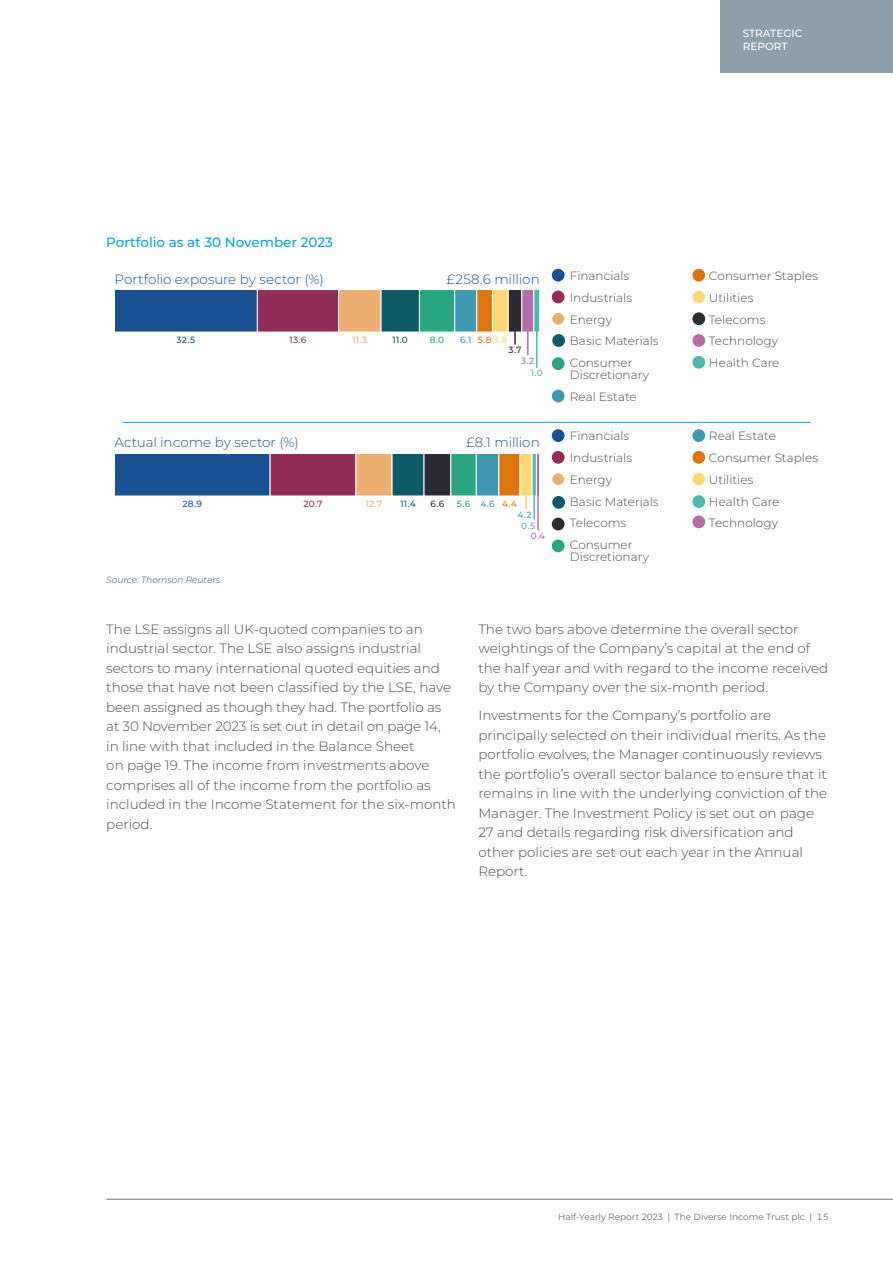
<style>
.page{position:relative;width:893px;height:1263px;background:#fff}
.page>*{position:absolute;margin:0;border:0;box-sizing:border-box;transform-origin:0 0}
.t1{font:300 13.5px/19.5px "Montserrat";color:#4a4a49}
.t2{font:300 13.5px "Montserrat";color:#185092}
.t3{font:500 13.5px "Montserrat";color:#03a3de}
.t4{font:300 12px/21.8px "Montserrat";color:#4a4a49}
.t5{font:500 10.5px/12.6px "Montserrat";color:#fff}
.t6{font:9px "Montserrat";color:#6a6a69}
.t7{font:italic 300 9px "Montserrat";color:#185092}
.t8{font:500 9px "Montserrat";color:#3f98af}
.t9{font:500 9px "Montserrat";color:#185092}
.t10{font:500 9px "Montserrat";color:#912d56}
.t11{font:500 9px "Montserrat";color:#0d5a66}
.t12{font:500 9px "Montserrat";color:#edae71}
.t13{font:500 9px "Montserrat";color:#2aa581}
.t14{font:500 9px "Montserrat";color:#2c2b31}
.t15{font:500 9px "Montserrat";color:#de760f}
.t16{font:500 9px "Montserrat";color:#b56ca9}
.t17{font:500 9px "Montserrat";color:#50b9aa}
.s1{color:#ffd776}
.s2{color:#de760f}
</style>
<div class="page">
<svg style="left:122px;top:268px;width:689px;height:285px"></svg>
<div style="left:552px;top:269px;width:12px;height:13px;background:#185092;border-radius:50%"></div>
<div style="left:552px;top:291px;width:12px;height:12px;background:#912d56;border-radius:50%"></div>
<div style="left:552px;top:312px;width:12px;height:13px;background:#edae71;border-radius:50%"></div>
<div style="left:552px;top:312px;width:13px;height:13px;border:1px solid #fff;border-radius:50%"></div>
<div style="left:552px;top:334px;width:13px;height:13px;background:#0d5a66;border-radius:50%"></div>
<div style="left:552px;top:357px;width:12px;height:13px;background:#2aa581;border-radius:50%"></div>
<div style="left:552px;top:390px;width:12px;height:12px;background:#3f98af;border-radius:50%"></div>
<div style="left:692px;top:269px;width:13px;height:13px;background:#de760f;border-radius:50%"></div>
<div style="left:692px;top:291px;width:13px;height:12px;background:#ffd776;border-radius:50%"></div>
<div style="left:692px;top:312px;width:13px;height:13px;background:#2c2b31;border-radius:50%"></div>
<div style="left:692px;top:334px;width:13px;height:13px;background:#b56ca9;border-radius:50%"></div>
<div style="left:692px;top:356px;width:13px;height:13px;background:#50b9aa;border-radius:50%"></div>
<hr style="left:123px;top:422px;width:687px;height:1px;background:#03a3de">
<div style="left:552px;top:429px;width:12px;height:13px;background:#185092;border-radius:50%"></div>
<div style="left:552px;top:451px;width:12px;height:13px;background:#912d56;border-radius:50%"></div>
<div style="left:552px;top:473px;width:12px;height:12px;background:#edae71;border-radius:50%"></div>
<div style="left:552px;top:472px;width:13px;height:14px;border:1px solid #fff;border-radius:50%"></div>
<div style="left:552px;top:496px;width:13px;height:13px;background:#0d5a66;border-radius:50%"></div>
<div style="left:552px;top:518px;width:12px;height:12px;background:#2c2b31;border-radius:50%"></div>
<div style="left:552px;top:539px;width:12px;height:13px;background:#2aa581;border-radius:50%"></div>
<div style="left:692px;top:429px;width:13px;height:13px;background:#3f98af;border-radius:50%"></div>
<div style="left:692px;top:451px;width:13px;height:13px;background:#de760f;border-radius:50%"></div>
<div style="left:692px;top:473px;width:13px;height:12px;background:#ffd776;border-radius:50%"></div>
<div style="left:692px;top:515px;width:13px;height:13px;background:#b56ca9;border-radius:50%"></div>
<div style="left:692px;top:495px;width:13px;height:13px;background:#50b9aa;border-radius:50%"></div>
<div style="left:114px;top:289px;width:144px;height:43px;background:#185092;border:1px solid #fff"></div>
<div style="left:257px;top:289px;width:82px;height:43px;background:#912d56;border:1px solid #fff"></div>
<div style="left:338px;top:289px;width:43px;height:43px;background:#edae71;border:1px solid #fff"></div>
<div style="left:381px;top:289px;width:39px;height:43px;background:#0d5a66"></div>
<div style="left:419px;top:289px;width:36px;height:43px;background:#2aa581;border:1px solid #fff"></div>
<div style="left:454px;top:289px;width:23px;height:43px;background:#3f98af;border:1px solid #fff"></div>
<div style="left:477px;top:289px;width:16px;height:43px;background:#de760f"></div>
<div style="left:492px;top:289px;width:16px;height:43px;background:#ffd776;border:1px solid #fff"></div>
<div style="left:508px;top:289px;width:14px;height:43px;background:#2c2b31;border:1px solid #fff"></div>
<div style="left:522px;top:289px;width:12px;height:43px;background:#b56ca9;border:1px solid #fff"></div>
<svg style="left:534px;top:289px;width:6px;height:43px"></svg>
<div style="left:114px;top:453px;width:156px;height:43px;background:#185092;border:1px solid #fff"></div>
<div style="left:270px;top:453px;width:86px;height:43px;background:#912d56;border:1px solid #fff"></div>
<div style="left:356px;top:453px;width:36px;height:43px;background:#edae71;border:1px solid #fff"></div>
<div style="left:392px;top:453px;width:32px;height:43px;background:#0d5a66"></div>
<div style="left:424px;top:453px;width:27px;height:43px;background:#2c2b31;border:1px solid #fff"></div>
<div style="left:451px;top:453px;width:25px;height:43px;background:#2aa581"></div>
<div style="left:476px;top:453px;width:23px;height:43px;background:#3f98af;border:1px solid #fff"></div>
<div style="left:499px;top:453px;width:21px;height:43px;background:#de760f"></div>
<div style="left:520px;top:453px;width:12px;height:43px;background:#ffd776;border:1px solid #fff"></div>
<svg style="left:532px;top:453px;width:4px;height:43px"></svg>
<svg style="left:536px;top:453px;width:4px;height:43px"></svg>
<hr style="left:527px;top:317px;width:2px;height:38px;background:#b56ca9">
<hr style="left:514px;top:317px;width:2px;height:27px;background:#2c2b31">
<hr style="left:536px;top:317px;width:1px;height:50px;background:#50b9aa">
<hr style="left:525px;top:482px;width:2px;height:27px;background:#ffd776">
<hr style="left:533px;top:479px;width:2px;height:40px;background:#50b9aa">
<hr style="left:537px;top:489px;width:2px;height:41px;background:#b56ca9">
<div style="left:720px;top:0;width:173px;height:73px;background:#8ba0a9"></div>
<hr style="left:107px;top:1199px;width:786px;height:1px;background:#757474">
<p class="t5" style="left:743px;top:27px;width:61px">STRATEGIC<br>REPORT</p>
<p class="t3" style="left:106px;top:233px;width:228px">Portfolio as at 30 November 2023</p>
<p class="t2" style="left:114px;top:270px;width:211px">Portfolio exposure by sector (%)</p>
<p class="t2" style="left:446px;top:270px;width:95px">£258.6 million</p>
<p class="t12" style="left:352px;top:333px;width:16px">11.3</p>
<p class="t15" style="left:478px;top:333px;width:31px">5.8 <span class="s1">3.8</span></p>
<p class="t9" style="left:177px;top:333px;width:20px">32.5</p>
<p class="t10" style="left:290px;top:333px;width:18px">13.6</p>
<p class="t11" style="left:393px;top:333px;width:17px">11.0</p>
<p class="t13" style="left:430px;top:333px;width:16px">8.0</p>
<p class="t8" style="left:460px;top:333px;width:13px">6.1</p>
<p class="t14" style="left:509px;top:344px;width:14px">3.7</p>
<p class="t16" style="left:521px;top:354px;width:15px">3.2</p>
<p class="t17" style="left:531px;top:367px;width:13px">1.0</p>
<p class="t2" style="left:114px;top:433px;width:186px">Actual income by sector (%)</p>
<p class="t2" style="left:466px;top:433px;width:75px">£8.1 million</p>
<p class="t9" style="left:183px;top:497px;width:21px">28.9</p>
<p class="t10" style="left:304px;top:497px;width:20px">20.7</p>
<p class="t8" style="left:480px;top:497px;width:38px">4.6 <span class="s2">4.4</span></p>
<p class="t12" style="left:366px;top:497px;width:18px">12.7</p>
<p class="t11" style="left:400px;top:497px;width:17px">11.4</p>
<p class="t13" style="left:457px;top:497px;width:15px">5.6</p>
<p class="t14" style="left:431px;top:497px;width:15px">6.6</p>
<p class="t7" style="left:106px;top:573px;width:117px">Source: Thomson Reuters.</p>
<p class="t8" style="left:517px;top:509px;width:16px">4.2</p>
<p class="t16" style="left:531px;top:530px;width:16px">0.4</p>
<p class="t17" style="left:521px;top:519px;width:15px">0.5</p>
<p class="t4" style="left:570px;top:265px;width:90px">Financials<br>Industrials<br>Energy<br>Basic Materials<br>Consumer</p>
<p class="t4" style="left:570px;top:363px;width:81px">Discretionary<br>Real Estate</p>
<p class="t4" style="left:570px;top:425px;width:90px">Financials<br>Industrials<br>Energy<br>Basic Materials<br>Telecoms<br>Consumer</p>
<p class="t4" style="left:570px;top:546px;width:81px">Discretionary</p>
<p class="t4" style="left:709px;top:265px;width:111px">Consumer Staples<br>Utilities<br>Telecoms<br>Technology<br>Health Care</p>
<p class="t4" style="left:709px;top:425px;width:111px">Real Estate<br>Consumer Staples<br>Utilities<br>Health Care<br>Technology</p>
<p class="t1" style="left:106px;top:619px;width:351px">The LSE assigns all UK-quoted companies to an industrial sector. The LSE also assigns industrial sectors to many international quoted equities and those that have not been classified by the LSE, have been assigned as though they had. The portfolio as at 30 November 2023 is set out in detail on page 14, in line with that included in the Balance Sheet<br>on page 19. The income from investments above comprises all of the income from the portfolio as included in the Income Statement for the six-month period.</p>
<p class="t1" style="left:478px;top:619px;width:351px">The two bars above determine the overall sector weightings of the Company’s capital at the end of the half year and with regard to the income received by the Company over the six-month period.</p>
<p class="t1" style="left:478px;top:705px;width:350px">Investments for the Company’s portfolio are principally selected on their individual merits. As the portfolio evolves, the Manager continuously reviews the portfolio’s overall sector balance to ensure that it remains in line with the underlying conviction of the Manager. The Investment Policy is set out on page 27 and details regarding risk diversification and other policies are set out each year in the Annual Report.</p>
<p class="t6" style="left:558px;top:1211px;width:273px">Half-Yearly Report 2023 | The Diverse Income Trust plc | 15</p>
</div>
